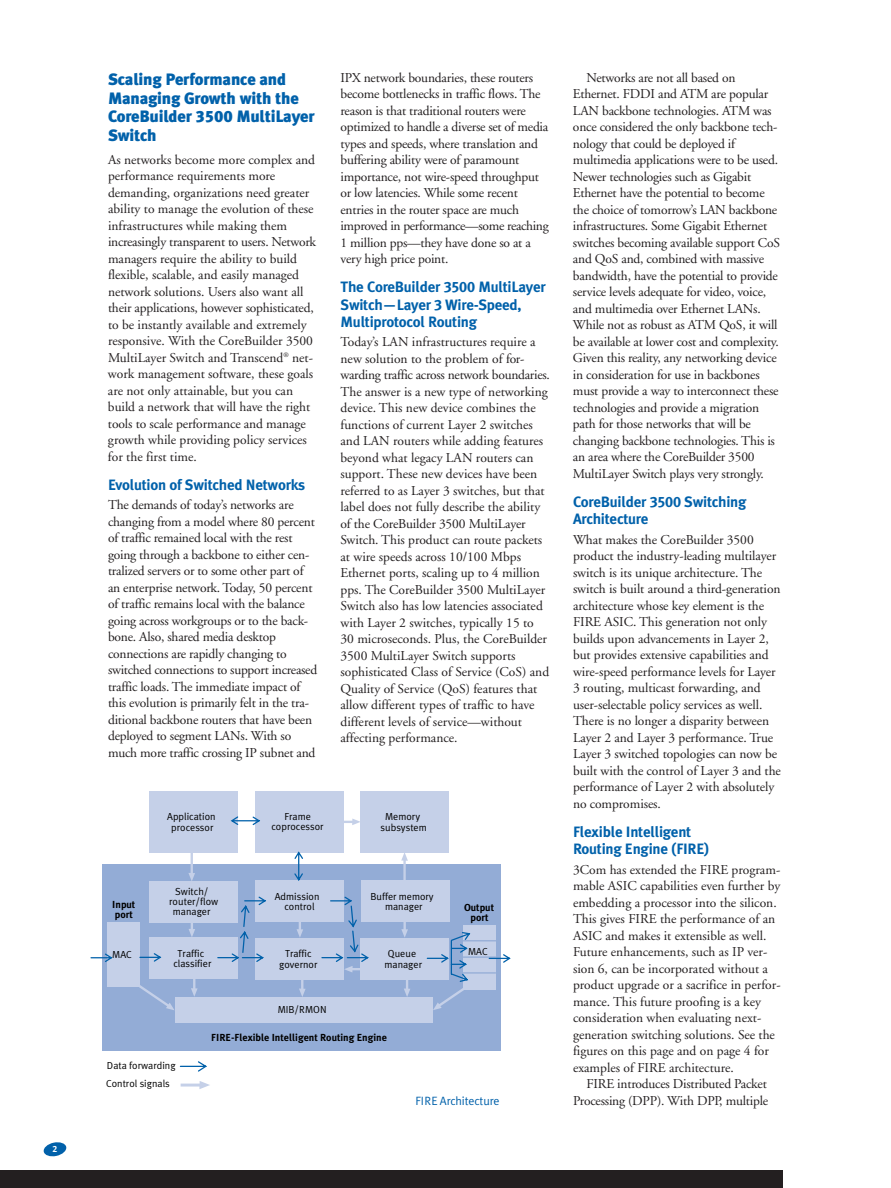
<style>
.page{position:relative;width:891px;height:1188px;background:#fff}
.page>*{position:absolute;margin:0;border:0;box-sizing:border-box;transform-origin:0 0}
.t1{font:900 16.5px/18.8px "Meta Plus Lining";letter-spacing:-.01em;color:#0161aa}
.t2{font:700 15px/17.2px "Meta Plus Lining";letter-spacing:-.015em;color:#0161aa}
.t3{font:13.5px/16.5px "Adobe Garamond";letter-spacing:-.005em;color:#231f20}
.t4{font:12px "Meta Plus Lining Normal";letter-spacing:-.01em;color:#0161aa}
.t5{font:10.2px/10.2px "Meta Plus Lining Normal";color:#000;text-align:center}
.t6{font:700 10.2px/10.2px "Meta Plus Lining";color:#000;text-align:center}
.t7{font:700 9px "Meta Plus Lining";color:#fff}
</style>
<div class="page">
<div style="left:0;top:1170px;width:783px;height:18px;background:#231f20"></div>
<svg style="left:43px;top:1142px;width:24px;height:15px"></svg>
<div style="left:103px;top:865px;width:398px;height:186px;background:#93acd6"></div>
<svg style="left:139px;top:985px;width:35px;height:25px"></svg>
<svg style="left:191px;top:979px;width:7px;height:18px"></svg>
<div style="left:149px;top:791px;width:89px;height:61px;background:#c5d0e8"></div>
<div style="left:255px;top:791px;width:89px;height:61px;background:#c5d0e8"></div>
<div style="left:361px;top:791px;width:88px;height:61px;background:#c5d0e8"></div>
<div style="left:149px;top:938px;width:89px;height:41px;background:#c5d0e8"></div>
<div style="left:255px;top:938px;width:89px;height:41px;background:#c5d0e8"></div>
<div style="left:175px;top:998px;width:258px;height:25px;background:#c5d0e8"></div>
<div style="left:107px;top:922px;width:33px;height:65px;background:#c5d0e8"></div>
<svg style="left:90px;top:815px;width:271px;height:149px"></svg>
<svg style="left:293px;top:850px;width:218px;height:160px"></svg>
<svg style="left:181px;top:1081px;width:29px;height:8px"></svg>
<svg style="left:179px;top:1061px;width:28px;height:11px"></svg>
<p class="t7" style="left:53px;top:1146px;width:6px">2</p>
<p class="t1" style="left:108px;top:72px;width:208px">Scaling Performance and<br>Managing Growth with the<br>CoreBuilder 3500 MultiLayer<br>Switch</p>
<p class="t3" style="left:108px;top:152px;width:210px">As networks become more complex and performance requirements more demanding, organizations need greater ability to manage the evolution of these infrastructures while making them increasingly transparent to users. Network managers require the ability to build flexible, scalable, and easily managed network solutions. Users also want all their applications, however sophisticated, to be instantly available and extremely responsive. With the CoreBuilder 3500<br>MultiLayer Switch and Transcend<sup>®</sup> net&shy;work management software, these goals are not only attainable, but you can build a network that will have the right tools to scale performance and manage growth while providing policy services for the first time.</p>
<p class="t2" style="left:108px;top:478px;width:199px">Evolution of Switched Networks</p>
<p class="t3" style="left:108px;top:498px;width:211px">The demands of today’s networks are changing from a model where 80 percent of traffic remained local with the rest going through a backbone to either cen&shy;tralized servers or to some other part of an enterprise network. Today, 50 percent of traffic remains local with the balance going across workgroups or to the back&shy;bone. Also, shared media desktop connections are rapidly changing to switched connections to support increased traffic loads. The immediate impact of this evolution is primarily felt in the tra&shy;ditional backbone routers that have been deployed to segment LANs. With so much more traffic crossing IP subnet and</p>
<p class="t3" style="left:340px;top:70px;width:210px">IPX network boundaries, these routers become bottlenecks in traffic flows. The reason is that traditional routers were optimized to handle a diverse set of media types and speeds, where translation and buffering ability were of paramount importance, not wire-speed throughput or low latencies. While some recent entries in the router space are much improved in performance—some reaching 1 million pps—they have done so at a very high price point.</p>
<p class="t2" style="left:340px;top:280px;width:207px">The CoreBuilder 3500 MultiLayer<br>Switch—Layer 3 Wire-Speed,<br>Multiprotocol Routing</p>
<p class="t3" style="left:340px;top:335px;width:211px">Today’s LAN infrastructures require a new solution to the problem of for&shy;warding traffic across network boundaries.<br>The answer is a new type of networking device. This new device combines the functions of current Layer 2 switches and LAN routers while adding features beyond what legacy LAN routers can support. These new devices have been referred to as Layer 3 switches, but that label does not fully describe the ability of the CoreBuilder 3500 MultiLayer Switch. This product can route packets at wire speeds across 10/100 Mbps Ethernet ports, scaling up to 4 million pps. The CoreBuilder 3500 MultiLayer Switch also has low latencies associated with Layer 2 switches, typically 15 to 30 microseconds. Plus, the CoreBuilder 3500 MultiLayer Switch supports sophisticated Class of Service (CoS) and Quality of Service (QoS) features that allow different types of traffic to have different levels of service—without affecting performance.</p>
<p class="t5" style="left:167px;top:813px;width:50px">Application processor</p>
<p class="t5" style="left:271px;top:813px;width:54px">Frame coprocessor</p>
<p class="t5" style="left:381px;top:813px;width:48px">Memory subsystem</p>
<p class="t5" style="left:169px;top:887px;width:51px">Switch/ router/flow manager</p>
<p class="t5" style="left:275px;top:892px;width:46px">Admission control</p>
<p class="t5" style="left:370px;top:892px;width:65px">Buffer memory manager</p>
<p class="t5" style="left:173px;top:949px;width:40px">Traffic classifier</p>
<p class="t5" style="left:279px;top:950px;width:40px">Traffic governor</p>
<p class="t5" style="left:385px;top:950px;width:39px">Queue manager</p>
<p class="t5" style="left:278px;top:1005px;width:50px">MIB/RMON</p>
<p class="t6" style="left:112px;top:900px;width:25px;text-align:left">Input port</p>
<p class="t6" style="left:464px;top:903px;width:32px">Output port</p>
<p class="t5" style="left:112px;top:951px;width:21px">MAC</p>
<p class="t5" style="left:468px;top:947px;width:21px">MAC</p>
<p class="t5" style="left:106px;top:1057px;width:71px;line-height:18px;text-align:left">Data forwarding<br>Control signals</p>
<p class="t6" style="left:211px;top:1034px;width:177px">FIRE-Flexible Intelligent Routing Engine</p>
<p class="t4" style="left:415px;top:1096px;width:86px">FIRE Architecture</p>
<p class="t3" style="left:573px;top:70px;width:209px;text-indent:14px">Networks are not all based on Ethernet. FDDI and ATM are popular LAN backbone technologies. ATM was once considered the only backbone tech&shy;nology that could be deployed if multimedia applications were to be used.<br>Newer technologies such as Gigabit Ethernet have the potential to become the choice of tomorrow’s LAN backbone infrastructures. Some Gigabit Ethernet switches becoming available support CoS and QoS and, combined with massive bandwidth, have the potential to provide service levels adequate for video, voice, and multimedia over Ethernet LANs.<br>While not as robust as ATM QoS, it will be available at lower cost and complexity.<br>Given this reality, any networking device in consideration for use in backbones must provide a way to interconnect these technologies and provide a migration path for those networks that will be changing backbone technologies. This is an area where the CoreBuilder 3500<br>MultiLayer Switch plays very strongly.</p>
<p class="t2" style="left:573px;top:495px;width:175px">CoreBuilder 3500 Switching<br>Architecture</p>
<p class="t3" style="left:573px;top:532px;width:209px">What makes the CoreBuilder 3500 product the industry-leading multilayer switch is its unique architecture. The switch is built around a third-generation architecture whose key element is the FIRE ASIC. This generation not only builds upon advancements in Layer 2, but provides extensive capabilities and wire-speed performance levels for Layer 3 routing, multicast forwarding, and user-selectable policy services as well.<br>There is no longer a disparity between Layer 2 and Layer 3 performance. True Layer 3 switched topologies can now be built with the control of Layer 3 and the performance of Layer 2 with absolutely no compromises.</p>
<p class="t2" style="left:573px;top:825px;width:138px">Flexible Intelligent<br>Routing Engine (FIRE)</p>
<p class="t3" style="left:573px;top:862px;width:209px">3Com has extended the FIRE program&shy;mable ASIC capabilities even further by embedding a processor into the silicon.<br>This gives FIRE the performance of an ASIC and makes it extensible as well.<br>Future enhancements, such as IP ver&shy;sion 6, can be incorporated without a product upgrade or a sacrifice in perfor&shy;mance. This future proofing is a key consideration when evaluating next&shy;generation switching solutions. See the figures on this page and on page 4 for examples of FIRE architecture.</p>
<p class="t3" style="left:573px;top:1077px;width:197px;text-align:right">FIRE introduces Distributed Packet<br>Processing (DPP). With DPP, multiple</p>
</div>
